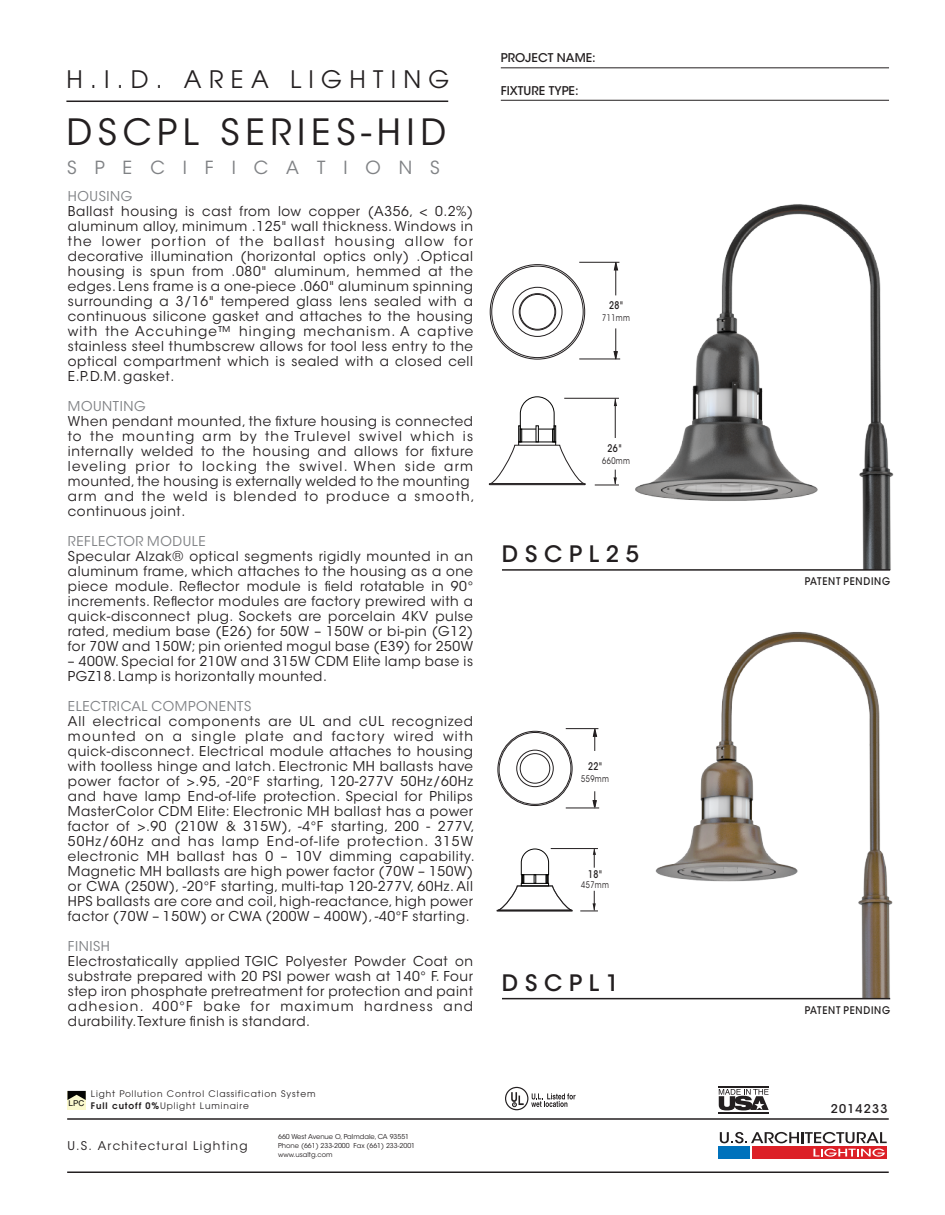
<style>
.page{position:relative;width:945px;height:1215px;background:#fff}
.page>*{position:absolute;margin:0;border:0;box-sizing:border-box;transform-origin:0 0}
.t1{font:36px "ITC Avant Garde Std";letter-spacing:.155em;color:#231f20}
.t2{font:24px "Avant Garde";letter-spacing:.305em;color:#231f20}
.t3{font:500 22.5px "ITC Avant Garde Std";letter-spacing:.3em;color:#231f20}
.t4{font:18px "ITC Avant Garde Std";letter-spacing:1em;color:#808285}
.t5{font:13.5px/15px "ITC Avant Garde Std";letter-spacing:.045em;color:#231f20;text-align:justify}
.t6{font:13.5px "ITC Avant Garde Std";letter-spacing:.045em;color:#808285}
.t7{font:12px "ITC Avant Garde Std";letter-spacing:.1em;color:#231f20}
.t8{font:500 12px "ITC Avant Garde Std";color:#231f20}
.t9{font:500 12px "ITC Avant Garde Std";letter-spacing:.1em;color:#231f20}
.t10{font:500 10.5px "ITC Avant Garde Std";letter-spacing:.08em;color:#211e1e;scale:.9 1}
.t11{font:500 10.5px "ITC Avant Garde Std";letter-spacing:.055em;color:#231f20;scale:.8 1}
.t12{font:9px/12px "Avant Garde";letter-spacing:.1em;color:#231f20}
.t13{font:9px "ITC Avant Garde Std";letter-spacing:.055em;color:#231f20;scale:.8 1}
.t14{font:7.95px "Helvetica";color:#050504}
.t15{font:6.75px/9px "ITC Avant Garde Std";color:#231f20}
.s1{font-weight:600}
</style>
<div class="page">
<img style="left:618px;top:204px;width:276px;height:366px">
<img style="left:642px;top:631px;width:251px;height:367px">
<hr style="left:67px;top:1172px;width:822px;height:1px;background:#231f20">
<hr style="left:67px;top:1118px;width:822px;height:2px;background:#231f20">
<hr style="left:66px;top:101px;width:382px;height:1px;background:#231f20">
<hr style="left:501px;top:67px;width:388px;height:1px;background:#231f20">
<hr style="left:501px;top:100px;width:388px;height:1px;background:#231f20">
<hr style="left:719px;top:1086px;width:50px;height:1px;background:#231f20">
<hr style="left:719px;top:1112px;width:50px;height:1px;background:#231f20">
<svg style="left:719px;top:1089px;width:50px;height:21px"></svg>
<div style="left:68px;top:1091px;width:18px;height:18px;background:#fbf9ce"></div>
<svg style="left:68px;top:1091px;width:18px;height:9px"></svg>
<div style="left:505px;top:1087px;width:23px;height:23px;border:1px solid #231f20;border-radius:50%"></div>
<svg style="left:511px;top:1092px;width:13px;height:15px"></svg>
<svg style="left:531px;top:1093px;width:44px;height:14px"></svg>
<hr style="left:502px;top:569px;width:388px;height:2px;background:#231f20">
<div style="left:489px;top:483px;width:97px;height:2px;border:1px solid #231f20"></div>
<svg style="left:488px;top:396px;width:100px;height:88px"></svg>
<hr style="left:502px;top:998px;width:388px;height:1px;background:#231f20">
<svg style="left:593px;top:791px;width:4px;height:17px"></svg>
<svg style="left:593px;top:729px;width:4px;height:22px"></svg>
<hr style="left:566px;top:728px;width:32px;height:1px;background:#231f20">
<hr style="left:566px;top:808px;width:33px;height:1px;background:#231f20">
<div style="left:499px;top:732px;width:72px;height:73px;border:1px solid #231f20;border-radius:50%"></div>
<div style="left:517px;top:750px;width:36px;height:37px;border:1px solid #231f20;border-radius:50%"></div>
<div style="left:520px;top:753px;width:30px;height:30px;border:1px solid #231f20;border-radius:50%"></div>
<hr style="left:616px;top:262px;width:1px;height:33px;background:#231f20">
<hr style="left:616px;top:328px;width:1px;height:30px;background:#231f20">
<svg style="left:614px;top:351px;width:4px;height:8px"></svg>
<svg style="left:614px;top:261px;width:4px;height:9px"></svg>
<hr style="left:579px;top:262px;width:40px;height:1px;background:#231f20">
<hr style="left:579px;top:359px;width:41px;height:1px;background:#231f20">
<hr style="left:615px;top:398px;width:1px;height:40px;background:#231f20">
<svg style="left:614px;top:399px;width:3px;height:7px"></svg>
<hr style="left:564px;top:398px;width:55px;height:1px;background:#231f20">
<svg style="left:595px;top:470px;width:24px;height:16px"></svg>
<div style="left:513px;top:287px;width:49px;height:50px;border:1px solid #231f20;border-radius:50%"></div>
<div style="left:519px;top:293px;width:37px;height:37px;border:1px solid #231f20;border-radius:50%"></div>
<div style="left:520px;top:294px;width:35px;height:35px;border:1px solid #231f20;border-radius:50%"></div>
<svg style="left:496px;top:848px;width:102px;height:64px"></svg>
<div style="left:752px;top:1146px;width:135px;height:13px;background:#dc2027"></div>
<div style="left:719px;top:1146px;width:31px;height:13px;background:#0072bc"></div>
<svg style="left:813px;top:1149px;width:72px;height:8px"></svg>
<svg style="left:720px;top:1132px;width:167px;height:11px"></svg>
<h2 class="t2" style="left:66px;top:65px;width:385px">H.I.D. AREA LIGHTING</h2>
<h1 class="t1" style="left:66px;top:110px;width:381px">DSCPL SERIES-HID</h1>
<h3 class="t4" style="left:67px;top:157px;width:374px">SPECIFICATIONS</h3>
<p class="t6" style="left:68px;top:188px;width:66px">HOUSING</p>
<p class="t5" style="left:68px;top:203px;width:407px">Ballast housing is cast from low copper (A356, &lt; 0.2%) aluminum alloy, minimum .125" wall thickness. Windows in the lower portion of the ballast housing allow for decorative illumination (horizontal optics only) .Optical housing is spun from .080" aluminum, hemmed at the edges. Lens frame is a one-piece .060" aluminum spinning surrounding a 3/16" tempered glass lens sealed with a continuous silicone gasket and attaches to the housing with the Accuhinge™ hinging mechanism. A captive stainless steel thumbscrew allows for tool less entry to the optical compartment which is sealed with a closed cell E.P.D.M. gasket.</p>
<p class="t6" style="left:68px;top:398px;width:79px">MOUNTING</p>
<p class="t5" style="left:68px;top:413px;width:408px;text-align:left">When pendant mounted, the fixture housing is connected to the mounting arm by the Trulevel swivel which is internally welded to the housing and allows for fixture leveling prior to locking the swivel. When side arm mounted, the housing is externally welded to the mounting arm and the weld is blended to produce a smooth, continuous joint.</p>
<p class="t6" style="left:68px;top:533px;width:139px">REFLECTOR MODULE</p>
<p class="t5" style="left:68px;top:548px;width:407px">Specular Alzak® optical segments rigidly mounted in an aluminum frame, which attaches to the housing as a one piece module. Reflector module is field rotatable in 90° increments. Reflector modules are factory prewired with a quick-disconnect plug. Sockets are porcelain 4KV pulse rated, medium base (E26) for 50W – 150W or bi-pin (G12) for 70W and 150W; pin oriented mogul base (E39) for 250W</p>
<p class="t5" style="left:68px;top:653px;width:407px">– 400W. Special for 210W and 315W CDM Elite lamp base is<br>PGZ18. Lamp is horizontally mounted.</p>
<p class="t6" style="left:68px;top:698px;width:185px">ELECTRICAL COMPONENTS</p>
<p class="t5" style="left:68px;top:713px;width:408px;text-align:left">All electrical components are UL and cUL recognized mounted on a single plate and factory wired with quick-disconnect. Electrical module attaches to housing with toolless hinge and latch. Electronic MH ballasts have power factor of &gt;.95, -20°F starting, 120-277V 50Hz/60Hz and have lamp End-of-life protection. Special for Philips MasterColor CDM Elite: Electronic MH ballast has a power factor of &gt;.90 (210W &amp; 315W), -4°F starting, 200 - 277V, 50Hz/60Hz and has lamp End-of-life protection. 315W electronic MH ballast has 0 – 10V dimming capability.<br>Magnetic MH ballasts are high power factor (70W – 150W) or CWA (250W), -20°F starting, multi-tap 120-277V, 60Hz. All HPS ballasts are core and coil, high-reactance, high power factor (70W – 150W) or CWA (200W – 400W), -40°F starting.</p>
<p class="t6" style="left:68px;top:938px;width:44px">FINISH</p>
<p class="t5" style="left:68px;top:953px;width:407px">Electrostatically applied TGIC Polyester Powder Coat on substrate prepared with 20 PSI power wash at 140° F. Four step iron phosphate pretreatment for protection and paint adhesion. 400°F bake for maximum hardness and durability. Texture finish is standard.</p>
<p class="t14" style="left:69px;top:1099px;width:17px">LPC</p>
<p class="t12" style="left:91px;top:1088px;width:226px">Light Pollution Control Classification System<br><span class="s1">Full cutoff 0%</span> Uplight Luminaire</p>
<p class="t7" style="left:68px;top:1138px;width:182px">U.S. Architectural Lighting</p>
<p class="t15" style="left:278px;top:1132px;width:138px">660 West Avenue O, Palmdale, CA 93551<br>Phone (661) 233-2000 Fax (661) 233-2001 www.usaltg.com</p>
<p class="t8" style="left:501px;top:50px;width:96px">PROJECT NAME:</p>
<p class="t8" style="left:501px;top:83px;width:79px">FIXTURE TYPE:</p>
<p class="t11" style="left:609px;top:299px;width:19px">28"</p>
<p class="t13" style="left:602px;top:312px;width:36px">711mm</p>
<p class="t11" style="left:608px;top:441px;width:19px">26"</p>
<p class="t13" style="left:602px;top:455px;width:36px">660mm</p>
<h3 class="t3" style="left:502px;top:540px;width:139px">DSCPL25</h3>
<p class="t11" style="left:588px;top:759px;width:19px">22"</p>
<p class="t13" style="left:581px;top:773px;width:36px">559mm</p>
<p class="t11" style="left:588px;top:868px;width:19px">18"</p>
<p class="t13" style="left:581px;top:879px;width:36px">457mm</p>
<h3 class="t3" style="left:502px;top:969px;width:119px">DSCPL1</h3>
<p class="t10" style="left:805px;top:575px;width:96px">PATENT PENDING</p>
<p class="t10" style="left:805px;top:1004px;width:96px">PATENT PENDING</p>
<p class="t9" style="left:831px;top:1101px;width:58px">2014233</p>
</div>
